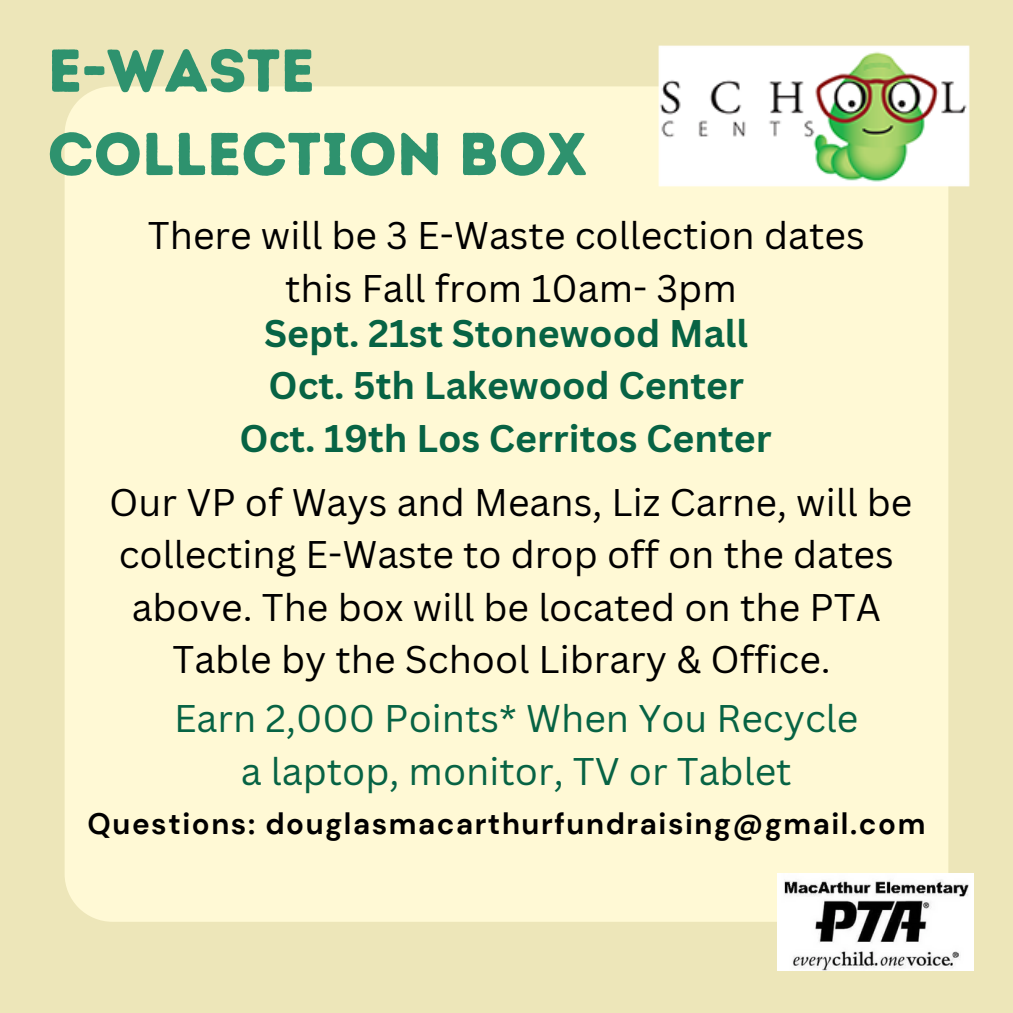
<style>
.page{position:relative;width:1013px;height:1013px;background:#fff}
.page>*{position:absolute;margin:0;border:0;box-sizing:border-box;transform-origin:0 0}
.t1{font:60.25px/83.4px "Intro Rust Base";color:#2e926e}
.t2{font:37.5px/52.5px "Canva Sans";color:#000;text-align:center}
.t3{font:700 37.5px/52.5px "Canva Sans";color:#076344;text-align:center}
.t4{font:37.5px/52.5px "Canva Sans";color:#076344;text-align:center}
.t5{font:700 29.5px "DM Sans";letter-spacing:.055em;color:#000}
</style>
<div class="page">
<div style="left:0;top:0;width:1012px;height:1012px;background:#ede6b9"></div>
<div style="left:65px;top:86px;width:883px;height:835px;background:#fff9d5"></div>
<img style="left:654px;top:45px;width:316px;height:146px">
<img style="left:777px;top:873px;width:196px;height:97px">
<h3 class="t1" style="left:48px;top:29px;width:540px">E-WASTE<br>COLLECTION BOX</h3>
<h3 class="t2" style="left:148px;top:208px;width:718px">There will be 3 E-Waste collection dates this Fall from 10am- 3pm</h3>
<p class="t3" style="left:239px;top:306px;width:533px">Sept. 21st Stonewood Mall<br>Oct. 5th Lakewood Center<br>Oct. 19th Los Cerritos Center</p>
<h3 class="t2" style="left:109px;top:474px;width:804px">Our VP of Ways and Means, Liz Carne, will be collecting E-Waste to drop off on the dates above. The box will be located on the PTA Table by the School Library &amp; Office.</h3>
<p class="t4" style="left:174px;top:691px;width:686px">Earn 2,000 Points* When You Recycle a laptop, monitor, TV or Tablet</p>
<h2 class="t5" style="left:88px;top:805px;width:839px">Questions: douglasmacarthurfundraising@gmail.com</h2>
</div>
